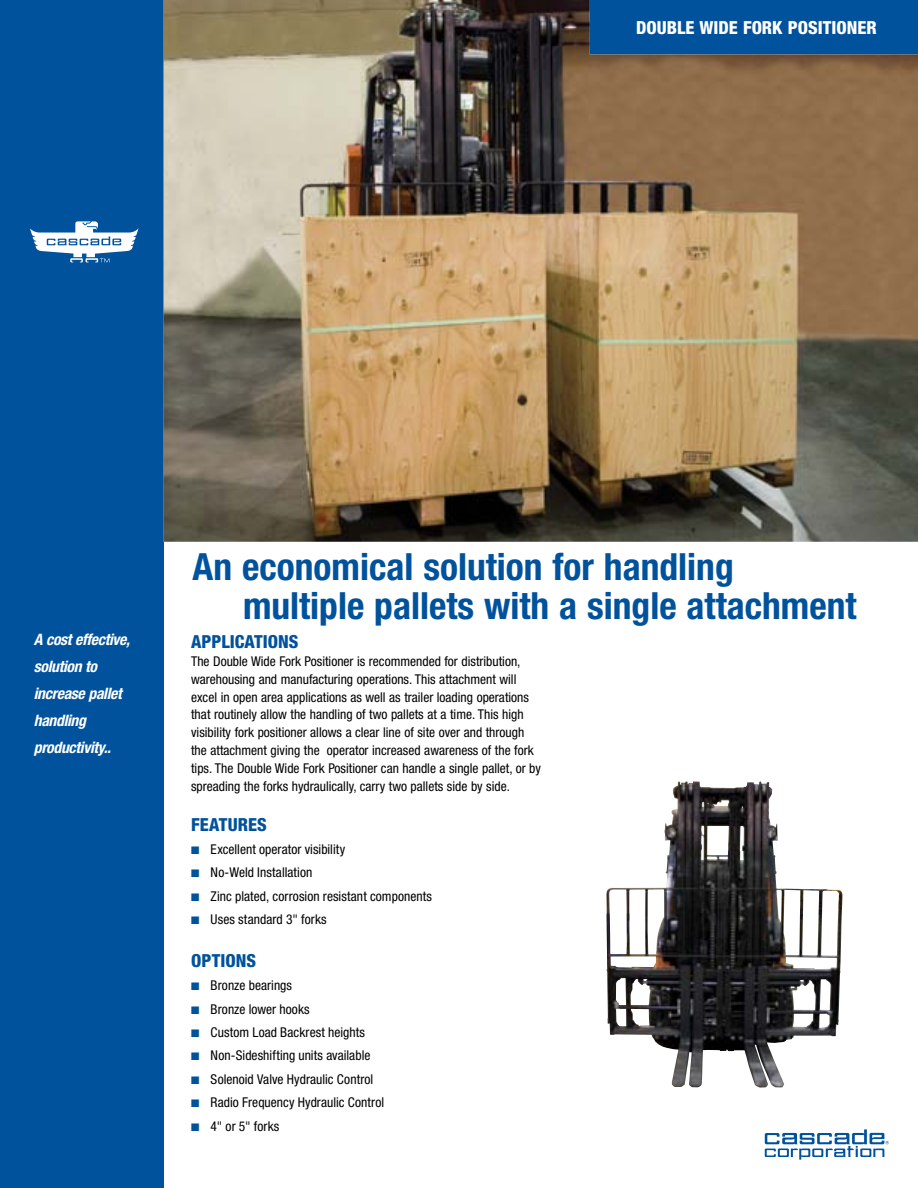
<style>
.page{position:relative;width:918px;height:1188px;background:#fff}
.page>*{position:absolute;margin:0;border:0;box-sizing:border-box;transform-origin:0 0}
.t1{font:700 condensed 37.5px/39px "Helvetica Neue";color:#00529c}
.t2{font:800 condensed 18px "Helvetica Neue";color:#00529c}
.t3{font:800 condensed 18px "Helvetica Neue";color:#fff}
.t4{font:italic 700 condensed 15.75px/27px "Helvetica Neue";letter-spacing:-.02em;color:#fff}
.t5{font:condensed 13.5px/18px "Helvetica Neue";color:#000}
.s1{color:#00529c}
</style>
<div class="page">
<div style="left:0;top:0;width:164px;height:1188px;background:#00529c"></div>
<svg style="left:30px;top:221px;width:108px;height:41px"></svg>
<svg style="left:765px;top:1129px;width:124px;height:31px"></svg>
<img style="left:164px;top:0;width:754px;height:542px">
<img style="left:606px;top:781px;width:237px;height:307px">
<h2 class="t3" style="left:636px;top:17px;width:162px">DOUBLE WIDE FORK POSITIONER</h2>
<p class="t4" style="left:34px;top:625px;width:98px">A cost effective, solution to increase pallet handling productivity..</p>
<h1 class="t1" style="left:243px;top:546px;width:615px;text-indent:-50px">An economical solution for handling multiple pallets with a single attachment</h1>
<h2 class="t2" style="left:191px;top:630px;width:109px">APPLICATIONS</h2>
<p class="t5" style="left:191px;top:652px;width:351px">The Double Wide Fork Positioner is recommended for distribution, warehousing and manufacturing operations. This attachment will excel in open area applications as well as trailer loading operations that routinely allow the handling of two pallets at a time. This high visibility fork positioner allows a clear line of site over and through the attachment giving the operator increased awareness of the fork tips. The Double Wide Fork Positioner can handle a single pallet, or by spreading the forks hydraulically, carry two pallets side by side.</p>
<h2 class="t2" style="left:191px;top:813px;width:77px">FEATURES</h2>
<p class="t5" style="left:191px;top:840px;width:156px"><span class="s1">■</span> Excellent operator visibility</p>
<p class="t5" style="left:191px;top:863px;width:123px"><span class="s1">■</span> No-Weld Installation</p>
<p class="t5" style="left:191px;top:887px;width:242px"><span class="s1">■</span> Zinc plated, corrosion resistant components</p>
<p class="t5" style="left:191px;top:910px;width:137px"><span class="s1">■</span> Uses standard 3" forks</p>
<h2 class="t2" style="left:191px;top:949px;width:11px">OPTIONS</h2>
<p class="t5" style="left:191px;top:976px;width:102px"><span class="s1">■</span> Bronze bearings</p>
<p class="t5" style="left:191px;top:1000px;width:120px"><span class="s1">■</span> Bronze lower hooks</p>
<p class="t5" style="left:191px;top:1023px;width:175px"><span class="s1">■</span> Custom Load Backrest heights</p>
<p class="t5" style="left:191px;top:1046px;width:181px"><span class="s1">■</span> Non-Sideshifting units available</p>
<p class="t5" style="left:191px;top:1070px;width:184px"><span class="s1">■</span> Solenoid Valve Hydraulic Control</p>
<p class="t5" style="left:191px;top:1093px;width:195px"><span class="s1">■</span> Radio Frequency Hydraulic Control</p>
<p class="t5" style="left:191px;top:1117px;width:90px"><span class="s1">■</span> 4" or 5" forks</p>
</div>
